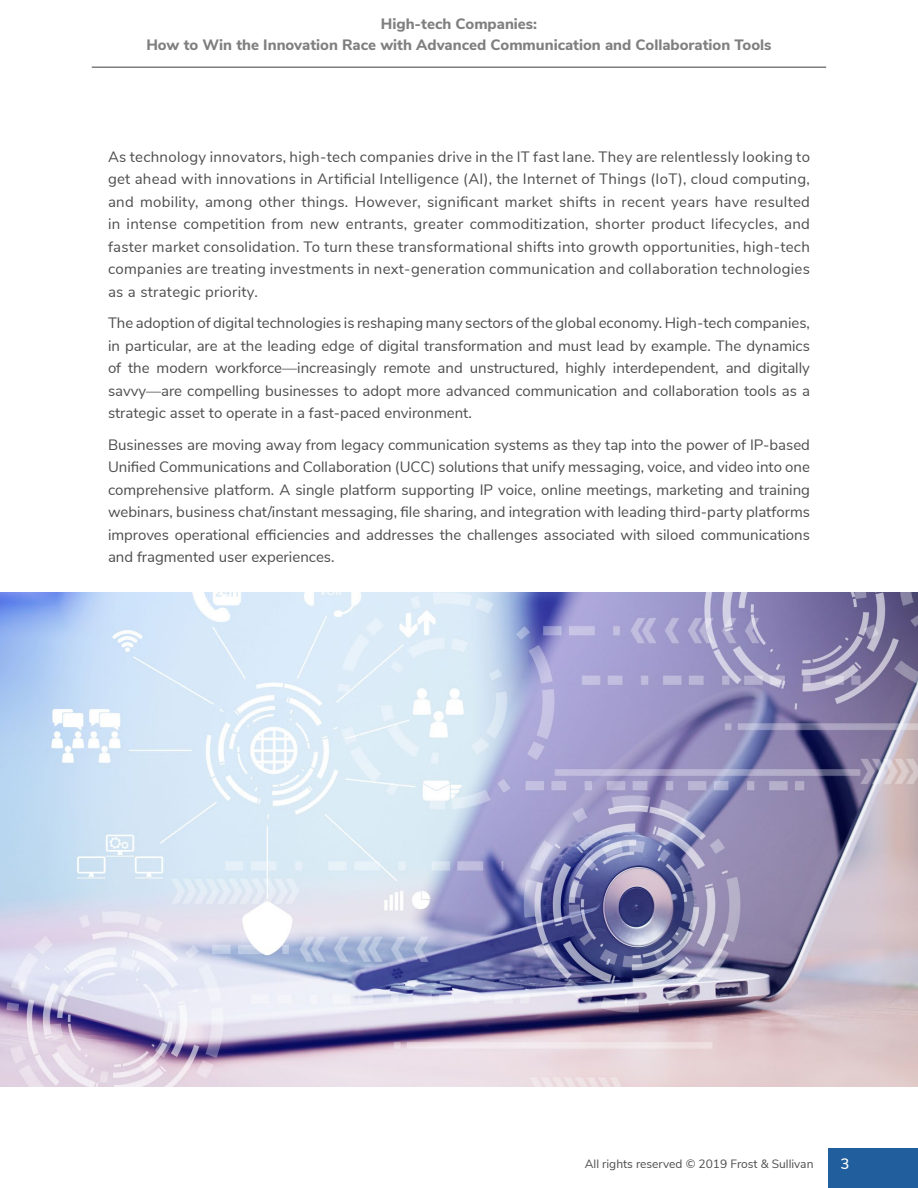
<style>
.page{position:relative;width:918px;height:1188px;background:#fff}
.page>*{position:absolute;margin:0;border:0;box-sizing:border-box;transform-origin:0 0}
.t1{font:15px/22.5px "Nunito Sans";color:#4d4d4f;text-align:justify}
.t2{font:800 15px/21px "Nunito Sans";color:#7f7f7f;text-align:center}
.t3{font:600 15px "Nunito Sans";color:#fff}
.t4{font:12px "Nunito Sans";color:#4d4d4f}
</style>
<div class="page">
<div style="left:828px;top:1148px;width:90px;height:40px;background:#215e9e"></div>
<hr style="left:92px;top:66px;width:734px;height:2px;background:#7f7f7f">
<img style="left:0;top:592px;width:918px;height:494px">
<p class="t2" style="left:146px;top:13px;width:627px">High-tech Companies:<br>How to Win the Innovation Race with Advanced Communication and Collaboration Tools</p>
<p class="t1" style="left:108px;top:144px;width:704px">As technology innovators, high-tech companies drive in the IT fast lane. They are relentlessly looking to get ahead with innovations in Artificial Intelligence (AI), the Internet of Things (IoT), cloud computing, and mobility, among other things. However, significant market shifts in recent years have resulted in intense competition from new entrants, greater commoditization, shorter product lifecycles, and faster market consolidation. To turn these transformational shifts into growth opportunities, high-tech companies are treating investments in next-generation communication and collaboration technologies as a strategic priority.</p>
<p class="t1" style="left:108px;top:311px;width:704px">The adoption of digital technologies is reshaping many sectors of the global economy. High-tech companies, in particular, are at the leading edge of digital transformation and must lead by example. The dynamics of the modern workforce—increasingly remote and unstructured, highly interdependent, and digitally savvy—are compelling businesses to adopt more advanced communication and collaboration tools as a strategic asset to operate in a fast-paced environment.</p>
<p class="t1" style="left:108px;top:432px;width:704px">Businesses are moving away from legacy communication systems as they tap into the power of IP-based Unified Communications and Collaboration (UCC) solutions that unify messaging, voice, and video into one comprehensive platform. A single platform supporting IP voice, online meetings, marketing and training webinars, business chat/instant messaging, file sharing, and integration with leading third-party platforms improves operational efficiencies and addresses the challenges associated with siloed communications and fragmented user experiences.</p>
<p class="t4" style="left:585px;top:1155px;width:230px">All rights reserved © 2019 Frost &amp; Sullivan</p>
<p class="t3" style="left:841px;top:1153px;width:10px">3</p>
</div>
